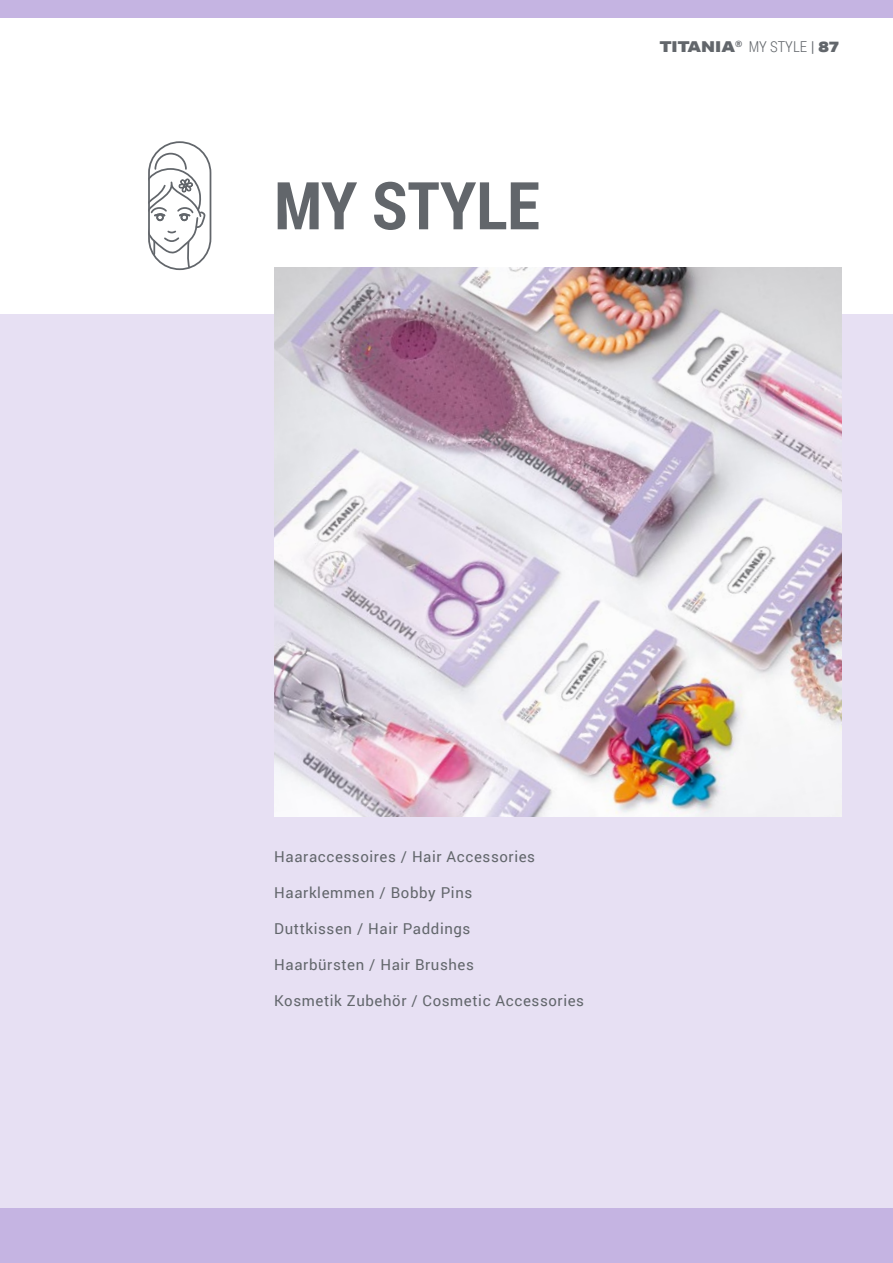
<style>
.page{position:relative;width:893px;height:1263px;background:#fff}
.page>*{position:absolute;margin:0;border:0;box-sizing:border-box;transform-origin:0 0}
.t1{font:700 66px "Roboto Condensed";color:#62666b}
.t2{font:15px "Roboto";letter-spacing:.04em;color:#62666b}
.t3{font:900 15px "Aktiv Grotesk Ex";color:#62666b}
.s1{font-family:"Roboto Condensed";font-weight:300}
.s2{font-family:"Roboto Condensed";font-weight:400}
</style>
<div class="page">
<div style="left:0;top:1208px;width:893px;height:55px;background:#c5b4e2"></div>
<div style="left:0;top:315px;width:893px;height:893px;background:#e7e0f3"></div>
<div style="left:0;top:0;width:893px;height:17px;background:#c5b4e2"></div>
<img style="left:274px;top:267px;width:568px;height:550px">
<svg style="left:148px;top:141px;width:63px;height:129px"></svg>
<h1 class="t1" style="left:274px;top:159px;width:267px">MY STYLE</h1>
<p class="t3" style="left:660px;top:37px;width:181px">TITANIA<sup>®</sup> <span class="s1">MY STYLE</span> <span class="s2">|</span> 87</p>
<p class="t2" style="left:274px;top:846px;width:262px">Haaraccessoires / Hair Accessories</p>
<p class="t2" style="left:274px;top:882px;width:200px">Haarklemmen / Bobby Pins</p>
<p class="t2" style="left:274px;top:918px;width:198px">Duttkissen / Hair Paddings</p>
<p class="t2" style="left:274px;top:954px;width:201px">Haarbürsten / Hair Brushes</p>
<p class="t2" style="left:274px;top:990px;width:311px">Kosmetik Zubehör / Cosmetic Accessories</p>
</div>
